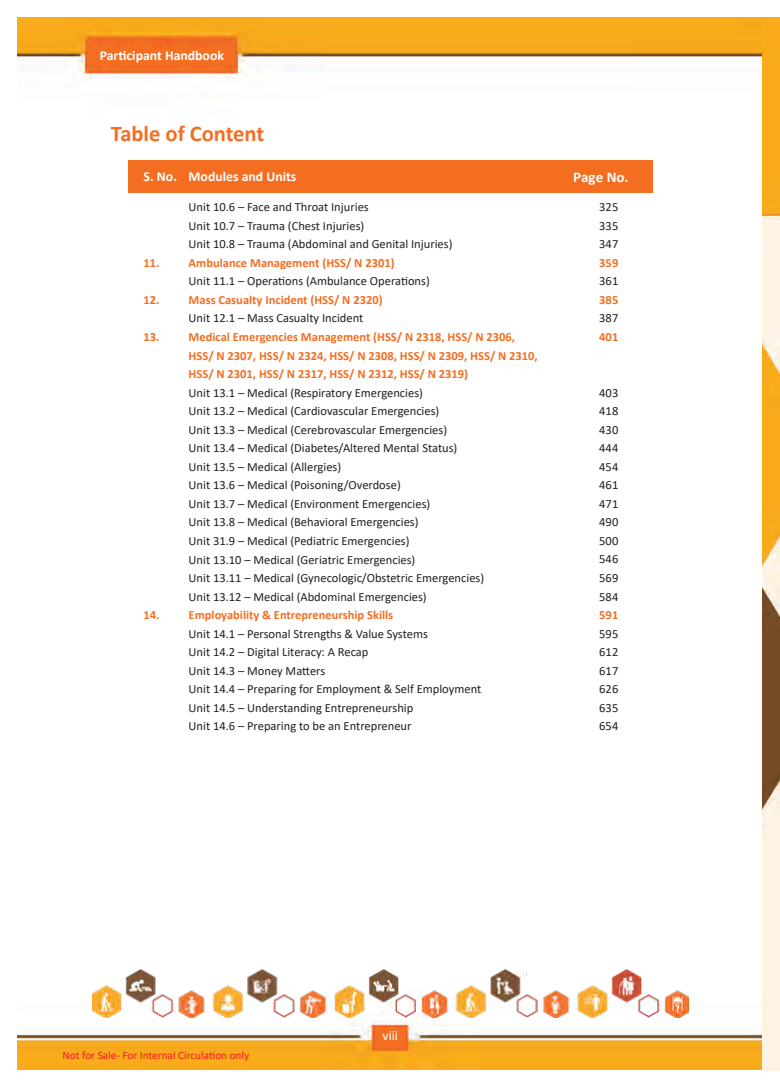
<style>
.page{position:relative;width:780px;height:1088px;background:#fff}
.page>*{position:absolute;margin:0;border:0;box-sizing:border-box;transform-origin:0 0}
.t1{font:700 22.5px "Calibri";color:#f36e21}
.t2{font:700 14.88px "Calibri";color:#fff}
.t3{font:700 13.75px "Calibri";color:#fff}
.t4{font:13.75px "Calibri";color:#fff}
.t5{font:12.5px "Calibri";color:#231f20}
.t6{font:700 12.5px "Calibri";color:#f36e21}
.t7{font:11.25px "Calibri";color:#ee1d23}
</style>
<div class="page">
<img style="left:18px;top:18px;width:762px;height:1052px">
<div style="left:89px;top:48px;width:146px;height:17px;background:#f36e21"></div>
<div style="left:128px;top:160px;width:524px;height:33px;background:#f36e21"></div>
<img style="left:92px;top:970px;width:596px;height:48px">
<div style="left:375px;top:1029px;width:30px;height:18px;background:#f36e21"></div>
<p class="t3" style="left:100px;top:46px;width:126px">Participant Handbook</p>
<p class="t1" style="left:111px;top:118px;width:155px">Table of Content</p>
<p class="t3" style="left:144px;top:167px;width:154px">S. No. Modules and Units</p>
<p class="t2" style="left:573px;top:166px;width:57px">Page No.</p>
<p class="t5" style="left:189px;top:198px;width:182px">Unit 10.6 – Face and Throat Injuries</p>
<p class="t5" style="left:189px;top:217px;width:177px">Unit 10.7 – Trauma (Chest Injuries)</p>
<p class="t5" style="left:189px;top:235px;width:265px">Unit 10.8 – Trauma (Abdominal and Genital Injuries)</p>
<p class="t6" style="left:144px;top:254px;width:252px">11. Ambulance Management (HSS/ N 2301)</p>
<p class="t5" style="left:189px;top:272px;width:243px">Unit 11.1 – Operations (Ambulance Operations)</p>
<p class="t6" style="left:144px;top:291px;width:240px">12. Mass Casualty Incident (HSS/ N 2320)</p>
<p class="t5" style="left:189px;top:310px;width:176px">Unit 12.1 – Mass Casualty Incident</p>
<p class="t6" style="left:144px;top:328px;width:373px">13. Medical Emergencies Management (HSS/ N 2318, HSS/ N 2306,</p>
<p class="t6" style="left:189px;top:346px;width:351px">HSS/ N 2307, HSS/ N 2324, HSS/ N 2308, HSS/ N 2309, HSS/ N 2310,</p>
<p class="t6" style="left:189px;top:365px;width:281px">HSS/ N 2301, HSS/ N 2317, HSS/ N 2312, HSS/ N 2319)</p>
<p class="t5" style="left:189px;top:384px;width:236px">Unit 13.1 – Medical (Respiratory Emergencies)</p>
<p class="t5" style="left:189px;top:402px;width:252px">Unit 13.2 – Medical (Cardiovascular Emergencies)</p>
<p class="t5" style="left:189px;top:421px;width:260px">Unit 13.3 – Medical (Cerebrovascular Emergencies)</p>
<p class="t5" style="left:189px;top:439px;width:270px">Unit 13.4 – Medical (Diabetes/Altered Mental Status)</p>
<p class="t5" style="left:189px;top:458px;width:154px">Unit 13.5 – Medical (Allergies)</p>
<p class="t5" style="left:189px;top:476px;width:214px">Unit 13.6 – Medical (Poisoning/Overdose)</p>
<p class="t5" style="left:189px;top:495px;width:243px">Unit 13.7 – Medical (Environment Emergencies)</p>
<p class="t5" style="left:189px;top:514px;width:231px">Unit 13.8 – Medical (Behavioral Emergencies)</p>
<p class="t5" style="left:189px;top:532px;width:222px">Unit 31.9 – Medical (Pediatric Emergencies)</p>
<p class="t5" style="left:189px;top:551px;width:228px">Unit 13.10 – Medical (Geriatric Emergencies)</p>
<p class="t5" style="left:189px;top:569px;width:297px">Unit 13.11 – Medical (Gynecologic/Obstetric Emergencies)</p>
<p class="t5" style="left:189px;top:588px;width:240px">Unit 13.12 – Medical (Abdominal Emergencies)</p>
<p class="t6" style="left:144px;top:606px;width:251px">14. Employability &amp; Entrepreneurship Skills</p>
<p class="t5" style="left:189px;top:625px;width:241px">Unit 14.1 – Personal Strengths &amp; Value Systems</p>
<p class="t5" style="left:189px;top:643px;width:181px">Unit 14.2 – Digital Literacy: A Recap</p>
<p class="t5" style="left:189px;top:662px;width:138px">Unit 14.3 – Money Matters</p>
<p class="t5" style="left:189px;top:680px;width:294px">Unit 14.4 – Preparing for Employment &amp; Self Employment</p>
<p class="t5" style="left:189px;top:699px;width:226px">Unit 14.5 – Understanding Entrepreneurship</p>
<p class="t5" style="left:189px;top:718px;width:224px">Unit 14.6 – Preparing to be an Entrepreneur</p>
<p class="t5" style="left:599px;top:198px;width:21px">325</p>
<p class="t5" style="left:599px;top:217px;width:21px">335</p>
<p class="t5" style="left:599px;top:235px;width:21px">347</p>
<p class="t6" style="left:599px;top:254px;width:21px">359</p>
<p class="t5" style="left:599px;top:272px;width:21px">361</p>
<p class="t6" style="left:599px;top:291px;width:21px">385</p>
<p class="t5" style="left:599px;top:310px;width:21px">387</p>
<p class="t6" style="left:599px;top:328px;width:21px">401</p>
<p class="t5" style="left:599px;top:384px;width:21px">403</p>
<p class="t5" style="left:599px;top:402px;width:21px">418</p>
<p class="t5" style="left:599px;top:421px;width:21px">430</p>
<p class="t5" style="left:599px;top:439px;width:21px">444</p>
<p class="t5" style="left:599px;top:458px;width:21px">454</p>
<p class="t5" style="left:599px;top:476px;width:21px">461</p>
<p class="t5" style="left:599px;top:495px;width:21px">471</p>
<p class="t5" style="left:599px;top:513px;width:21px">490</p>
<p class="t5" style="left:599px;top:532px;width:21px">500</p>
<p class="t5" style="left:599px;top:551px;width:21px">546</p>
<p class="t5" style="left:599px;top:569px;width:21px">569</p>
<p class="t5" style="left:599px;top:588px;width:21px">584</p>
<p class="t6" style="left:599px;top:606px;width:21px">591</p>
<p class="t5" style="left:599px;top:625px;width:21px">595</p>
<p class="t5" style="left:599px;top:643px;width:21px">612</p>
<p class="t5" style="left:599px;top:662px;width:21px">617</p>
<p class="t5" style="left:599px;top:680px;width:21px">626</p>
<p class="t5" style="left:599px;top:699px;width:21px">635</p>
<p class="t5" style="left:599px;top:717px;width:21px">654</p>
<p class="t7" style="left:63px;top:1047px;width:188px">Not for Sale- For Internal Circulation only</p>
<p class="t4" style="left:382px;top:1026px;width:17px">viii</p>
</div>
